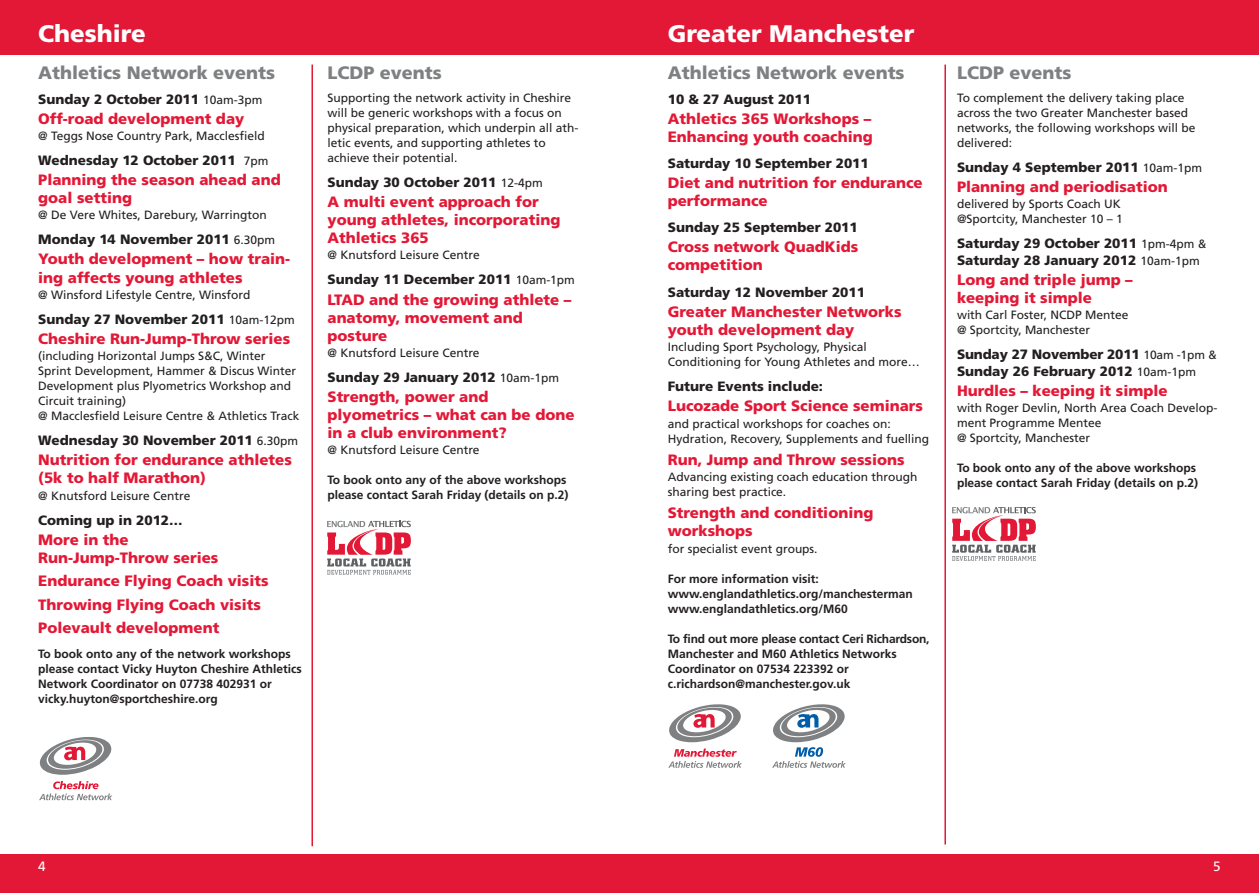
<style>
.page{position:relative;width:1259px;height:893px;background:#fff}
.page>*{position:absolute;margin:0;border:0;box-sizing:border-box;transform-origin:0 0}
.t1{font:900 24px "Frutiger";color:#fff}
.t2{font:900 18px "Frutiger";color:#7e8082}
.t3{font:900 15px/18px "Frutiger";color:#e31836}
.t4{font:900 13.5px/16.5px "Frutiger";color:#231f20}
.t5{font:13.5px "Frutiger";color:#fff}
.t6{font:12px/15px "Frutiger";color:#231f20}
.t7{font:700 12px/15px "Frutiger";color:#231f20}
.s1{font-weight:400;font-size:12px}
</style>
<div class="page">
<div style="left:0;top:0;width:1259px;height:54px;background:#e31836"></div>
<div style="left:0;top:855px;width:1259px;height:38px;background:#e31836"></div>
<svg style="left:772px;top:704px;width:74px;height:64px"></svg>
<svg style="left:669px;top:704px;width:72px;height:38px"></svg>
<svg style="left:668px;top:749px;width:74px;height:19px"></svg>
<svg style="left:40px;top:737px;width:72px;height:38px"></svg>
<svg style="left:39px;top:781px;width:73px;height:19px"></svg>
<svg style="left:327px;top:521px;width:84px;height:54px"></svg>
<svg style="left:952px;top:507px;width:84px;height:54px"></svg>
<hr style="left:311px;top:65px;width:2px;height:781px;background:#e31836">
<hr style="left:944px;top:65px;width:2px;height:779px;background:#e31836">
<h1 class="t1" style="left:38px;top:24px;width:109px">Cheshire</h1>
<h1 class="t1" style="left:668px;top:24px;width:248px">Greater Manchester</h1>
<h2 class="t2" style="left:38px;top:65px;width:238px">Athletics Network events</h2>
<p class="t4" style="left:38px;top:92px;width:226px">Sunday 2 October 2011 <span class="s1">10am-3pm</span></p>
<p class="t3" style="left:38px;top:111px;width:207px">Off-road development day</p>
<p class="t6" style="left:38px;top:129px;width:228px">@ Teggs Nose Country Park, Macclesfield</p>
<p class="t4" style="left:38px;top:153px;width:232px">Wednesday 12 October 2011 <span class="s1">7pm</span></p>
<p class="t3" style="left:38px;top:172px;width:244px">Planning the season ahead and goal setting</p>
<p class="t6" style="left:38px;top:209px;width:230px">@ De Vere Whites, Darebury, Warrington</p>
<p class="t4" style="left:38px;top:232px;width:238px">Monday 14 November 2011 <span class="s1">6.30pm</span></p>
<p class="t3" style="left:38px;top:251px;width:253px">Youth development – how train&shy;ing affects young athletes</p>
<p class="t6" style="left:38px;top:288px;width:214px">@ Winsford Lifestyle Centre, Winsford</p>
<p class="t4" style="left:38px;top:312px;width:258px">Sunday 27 November 2011 <span class="s1">10am-12pm</span></p>
<p class="t3" style="left:38px;top:331px;width:253px">Cheshire Run-Jump-Throw series</p>
<p class="t6" style="left:38px;top:349px;width:263px">(including Horizontal Jumps S&amp;C, Winter Sprint Development, Hammer &amp; Discus Winter Development plus Plyometrics Workshop and Circuit training)<br>@ Macclesfield Leisure Centre &amp; Athletics Track</p>
<p class="t4" style="left:38px;top:433px;width:261px">Wednesday 30 November 2011 <span class="s1">6.30pm</span></p>
<p class="t3" style="left:38px;top:452px;width:255px">Nutrition for endurance athletes (5k to half Marathon)</p>
<p class="t6" style="left:38px;top:489px;width:154px">@ Knutsford Leisure Centre</p>
<p class="t4" style="left:38px;top:513px;width:146px">Coming up in 2012…</p>
<p class="t3" style="left:38px;top:532px;width:182px">More in the<br>Run-Jump-Throw series</p>
<p class="t3" style="left:38px;top:570px;width:232px;line-height:23.5px">Endurance Flying Coach visits<br>Throwing Flying Coach visits<br>Polevault development</p>
<p class="t7" style="left:38px;top:647px;width:265px">To book onto any of the network workshops please contact Vicky Huyton Cheshire Athletics Network Coordinator on 07738 402931 or vicky.huyton@sportcheshire.org</p>
<h2 class="t2" style="left:327px;top:65px;width:116px">LCDP events</h2>
<p class="t6" style="left:327px;top:91px;width:252px">Supporting the network activity in Cheshire will be generic workshops with a focus on physical preparation, which underpin all ath&shy;letic events, and supporting athletes to achieve their potential.</p>
<p class="t4" style="left:327px;top:175px;width:217px">Sunday 30 October 2011 <span class="s1">12-4pm</span></p>
<p class="t3" style="left:327px;top:194px;width:234px">A multi event approach for young athletes, incorporating<br>Athletics 365</p>
<p class="t6" style="left:327px;top:249px;width:154px">@ Knutsford Leisure Centre</p>
<p class="t4" style="left:327px;top:273px;width:249px">Sunday 11 December 2011 <span class="s1">10am-1pm</span></p>
<p class="t3" style="left:327px;top:292px;width:245px">LTAD and the growing athlete – anatomy, movement and posture</p>
<p class="t6" style="left:327px;top:346px;width:154px">@ Knutsford Leisure Centre</p>
<p class="t4" style="left:327px;top:370px;width:233px">Sunday 29 January 2012 <span class="s1">10am-1pm</span></p>
<p class="t3" style="left:327px;top:389px;width:248px">Strength, power and plyometrics – what can be done in a club environment?</p>
<p class="t6" style="left:327px;top:444px;width:154px">@ Knutsford Leisure Centre</p>
<p class="t7" style="left:327px;top:474px;width:242px">To book onto any of the above workshops please contact Sarah Friday (details on p.2)</p>
<h2 class="t2" style="left:668px;top:65px;width:238px">Athletics Network events</h2>
<p class="t4" style="left:668px;top:92px;width:145px">10 &amp; 27 August 2011</p>
<p class="t3" style="left:668px;top:111px;width:206px">Athletics 365 Workshops –<br>Enhancing youth coaching</p>
<p class="t4" style="left:668px;top:156px;width:202px">Saturday 10 September 2011</p>
<p class="t3" style="left:668px;top:175px;width:256px">Diet and nutrition for endurance performance</p>
<p class="t4" style="left:668px;top:220px;width:191px">Sunday 25 September 2011</p>
<p class="t3" style="left:668px;top:239px;width:192px">Cross network QuadKids competition</p>
<p class="t4" style="left:668px;top:285px;width:199px">Saturday 12 November 2011</p>
<p class="t3" style="left:668px;top:304px;width:235px">Greater Manchester Networks youth development day</p>
<p class="t6" style="left:668px;top:340px;width:253px">Including Sport Psychology, Physical<br>Conditioning for Young Athletes and more…</p>
<p class="t4" style="left:668px;top:379px;width:157px">Future Events include:</p>
<p class="t3" style="left:668px;top:398px;width:257px">Lucozade Sport Science seminars</p>
<p class="t6" style="left:668px;top:417px;width:263px">and practical workshops for coaches on:<br>Hydration, Recovery, Supplements and fuelling</p>
<p class="t3" style="left:668px;top:452px;width:238px">Run, Jump and Throw sessions</p>
<p class="t6" style="left:668px;top:470px;width:251px">Advancing existing coach education through sharing best practice.</p>
<p class="t3" style="left:668px;top:505px;width:207px">Strength and conditioning workshops</p>
<p class="t6" style="left:668px;top:542px;width:151px">for specialist event groups.</p>
<p class="t7" style="left:668px;top:572px;width:247px">For more information visit: www.englandathletics.org/manchesterman www.englandathletics.org/M60</p>
<p class="t7" style="left:668px;top:632px;width:263px">To find out more please contact Ceri Richardson, Manchester and M60 Athletics Networks Coordinator on 07534 223392 or c.richardson@manchester.gov.uk</p>
<h2 class="t2" style="left:957px;top:65px;width:116px">LCDP events</h2>
<p class="t6" style="left:957px;top:91px;width:240px">To complement the delivery taking place across the two Greater Manchester based networks, the following workshops will be delivered:</p>
<p class="t4" style="left:957px;top:160px;width:247px">Sunday 4 September 2011 <span class="s1">10am-1pm</span></p>
<p class="t3" style="left:957px;top:179px;width:212px">Planning and periodisation</p>
<p class="t6" style="left:957px;top:198px;width:167px">delivered by Sports Coach UK @Sportcity, Manchester 10 – 1</p>
<p class="t4" style="left:957px;top:237px;width:251px">Saturday 29 October 2011 <span class="s1">1pm-4pm &amp;<br></span>Saturday 28 January 2012 <span class="s1">10am-1pm</span></p>
<p class="t3" style="left:957px;top:272px;width:177px">Long and triple jump – keeping it simple</p>
<p class="t6" style="left:957px;top:309px;width:173px">with Carl Foster, NCDP Mentee @ Sportcity, Manchester</p>
<p class="t4" style="left:957px;top:347px;width:261px">Sunday 27 November 2011 <span class="s1">10am -1pm &amp;<br></span>Sunday 26 February 2012 <span class="s1">10am-1pm</span></p>
<p class="t3" style="left:957px;top:383px;width:212px">Hurdles – keeping it simple</p>
<p class="t6" style="left:957px;top:402px;width:262px">with Roger Devlin, North Area Coach Develop&shy;ment Programme Mentee<br>@ Sportcity, Manchester</p>
<p class="t7" style="left:957px;top:462px;width:242px">To book onto any of the above workshops please contact Sarah Friday (details on p.2)</p>
<p class="t5" style="left:38px;top:861px;width:9px">4</p>
<p class="t5" style="left:1213px;top:861px;width:9px">5</p>
</div>
